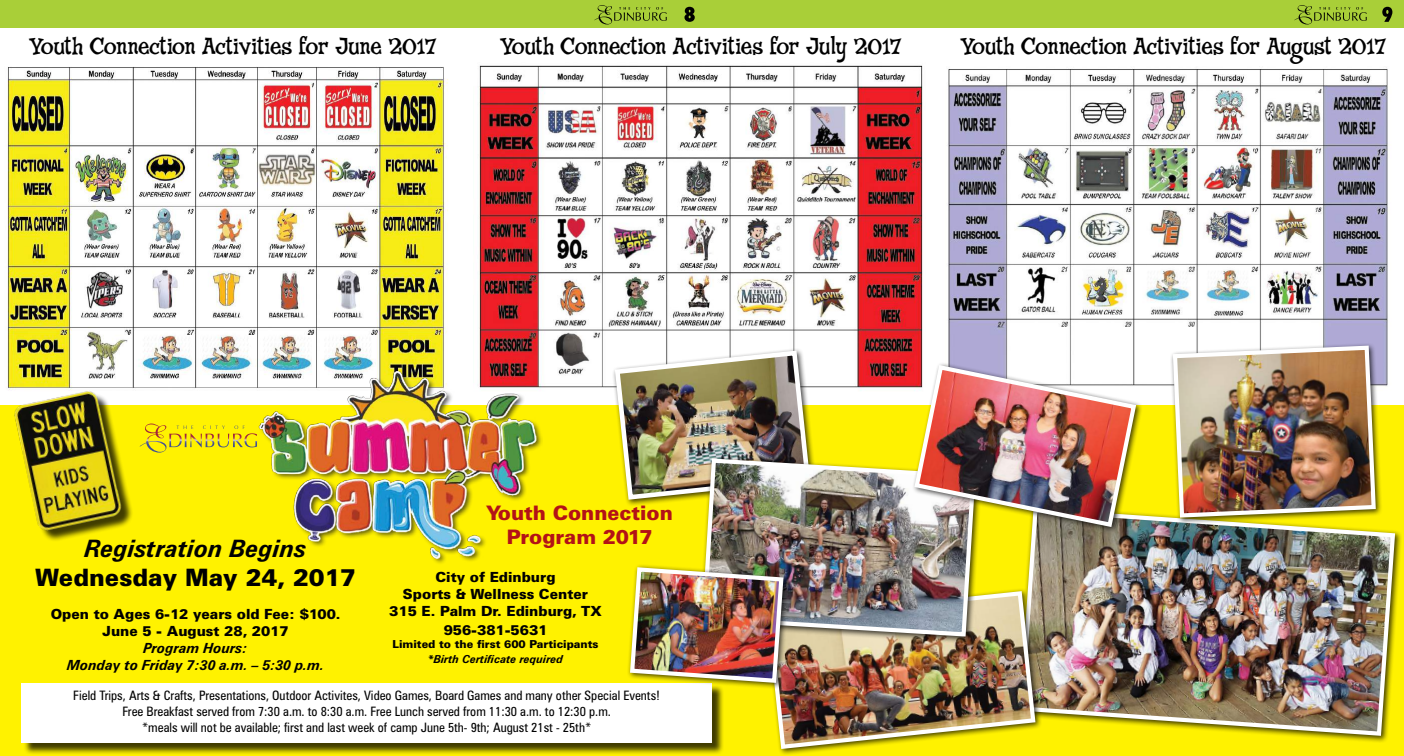
<style>
.page{position:relative;width:1404px;height:756px;background:#fff}
.page>*{position:absolute;margin:0;border:0;box-sizing:border-box;transform-origin:0 0}
.t1{font:24px "Fink Roman";letter-spacing:-.03em;color:#000}
.t2{font:900 24px "Zurich BT";color:#000}
.t3{font:italic 700 24px "Zurich BT";color:#000}
.t4{font:900 20px/24px "Zurich BT";color:#b31217;text-align:center}
.t5{font:900 14px/16.8px "Zurich BT";color:#000;text-align:center}
.t6{font:italic 700 14px/16.8px "Zurich BT";color:#000;text-align:center}
.t7{font:condensed 13px/15.6px "Zurich BT";color:#000;text-align:center}
.t8{font:900 11px "Zurich BT";color:#000}
.t9{font:italic 700 11px "Zurich BT";color:#000}
</style>
<div class="page">
<img style="left:479px;top:65px;width:444px;height:326px">
<img style="left:7px;top:67px;width:441px;height:321px">
<img style="left:948px;top:67px;width:440px;height:319px">
<div style="left:702px;top:0;width:702px;height:27px;background:#a9cf38"></div>
<svg style="left:1294px;top:5px;width:73px;height:19px"></svg>
<div style="left:0;top:0;width:702px;height:27px;background:#a9cf38"></div>
<svg style="left:594px;top:5px;width:73px;height:19px"></svg>
<svg style="left:684px;top:7px;width:11px;height:15px"></svg>
<svg style="left:1382px;top:7px;width:10px;height:15px"></svg>
<div style="left:0;top:405px;width:1404px;height:351px;background:#fff200"></div>
<div style="left:23px;top:684px;width:701px;height:71px;background:#000;opacity:.75"></div>
<div style="left:21px;top:683px;width:691px;height:60px;background:#fff"></div>
<div style="left:17px;top:393px;width:117px;height:150px;background:#000;opacity:.75"></div>
<img style="left:7px;top:379px;width:123px;height:164px">
<svg style="left:140px;top:424px;width:113px;height:29px"></svg>
<img style="left:253px;top:362px;width:289px;height:201px">
<div style="left:1016px;top:505px;width:386px;height:238px;background:#000;opacity:.75"></div>
<img style="left:1017px;top:506px;width:380px;height:232px">
<div style="left:612px;top:347px;width:205px;height:160px;background:#000;opacity:.75"></div>
<img style="left:612px;top:348px;width:201px;height:154px">
<div style="left:764px;top:588px;width:278px;height:168px;background:#000;opacity:.75"></div>
<img style="left:765px;top:589px;width:273px;height:162px">
<div style="left:699px;top:455px;width:284px;height:189px;background:#000;opacity:.75"></div>
<img style="left:700px;top:456px;width:278px;height:183px">
<div style="left:911px;top:362px;width:232px;height:172px;background:#000;opacity:.75"></div>
<img style="left:912px;top:363px;width:227px;height:167px">
<div style="left:1170px;top:342px;width:213px;height:183px;background:#000;opacity:.75"></div>
<img style="left:1171px;top:343px;width:207px;height:177px">
<div style="left:627px;top:564px;width:163px;height:126px;background:#000;opacity:.75"></div>
<img style="left:628px;top:565px;width:158px;height:120px">
<h1 class="t1" style="left:29px;top:32px;width:410px">Youth Connection Activities for June 2017</h1>
<h1 class="t1" style="left:499px;top:32px;width:404px">Youth Connection Activities for July 2017</h1>
<h1 class="t1" style="left:960px;top:32px;width:428px">Youth Connection Activities for August 2017</h1>
<h1 class="t3" style="left:85px;top:533px;width:223px">Registration Begins</h1>
<h1 class="t2" style="left:35px;top:562px;width:322px">Wednesday May 24, 2017</h1>
<p class="t5" style="left:51px;top:606px;width:291px">Open to Ages 6-12 years old Fee: $100.<br>June 5 - August 28, 2017</p>
<p class="t6" style="left:67px;top:639px;width:259px">Program Hours:<br>Monday to Friday 7:30 a.m. – 5:30 p.m.</p>
<h2 class="t4" style="left:486px;top:501px;width:188px">Youth Connection<br>Program 2017</h2>
<p class="t5" style="left:389px;top:569px;width:214px">City of Edinburg<br>Sports &amp; Wellness Center<br>315 E. Palm Dr. Edinburg, TX</p>
<p class="t5" style="left:444px;top:622px;width:105px">956-381-5631</p>
<p class="t8" style="left:392px;top:638px;width:208px">Limited to the first 600 Participants</p>
<p class="t9" style="left:428px;top:652px;width:137px">*Birth Certificate required</p>
<p class="t7" style="left:73px;top:688px;width:588px">Field Trips, Arts &amp; Crafts, Presentations, Outdoor Activites, Video Games, Board Games and many other Special Events!<br>Free Breakfast served from 7:30 a.m. to 8:30 a.m. Free Lunch served from 11:30 a.m. to 12:30 p.m.<br>*meals will not be available; first and last week of camp June 5th- 9th; August 21st - 25th*</p>
</div>
